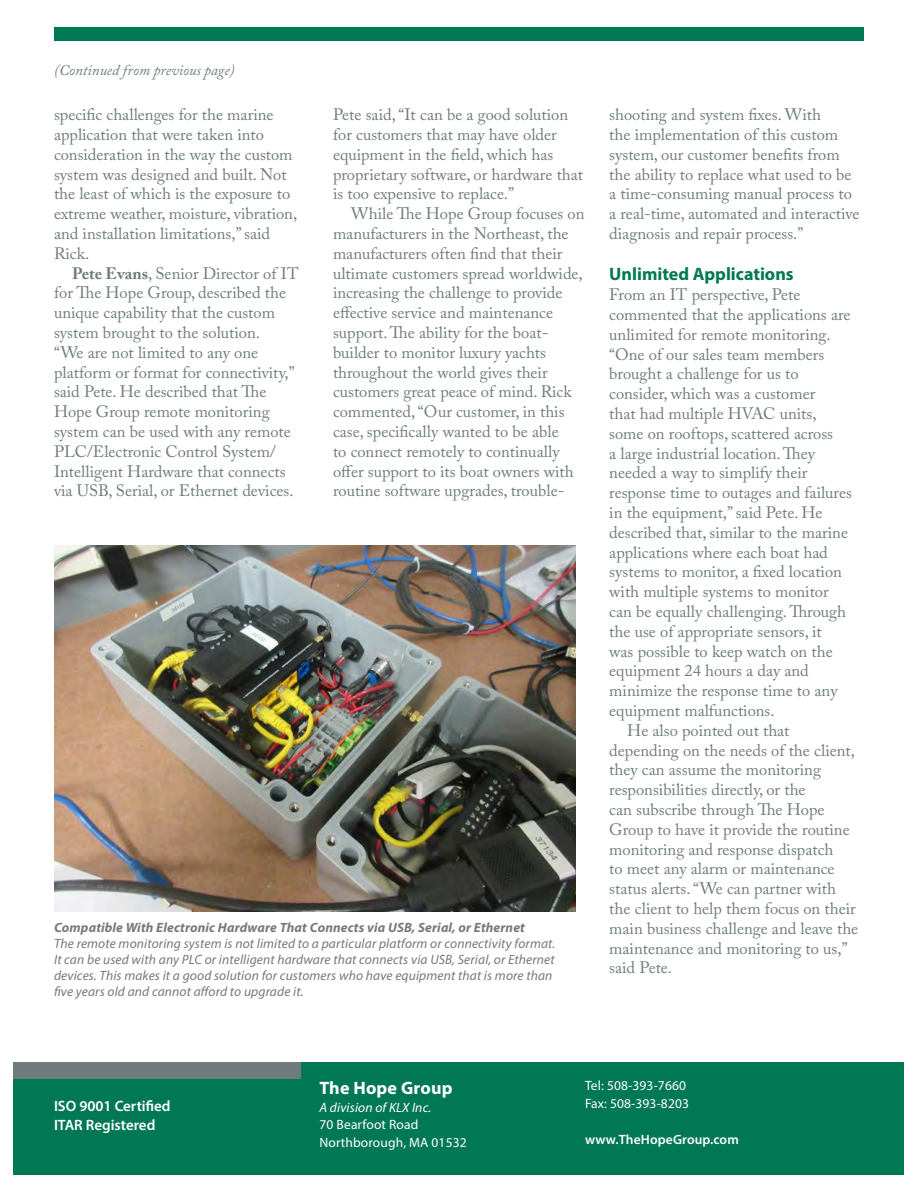
<style>
.page{position:relative;width:918px;height:1188px;background:#fff}
.page>*{position:absolute;margin:0;border:0;box-sizing:border-box;transform-origin:0 0}
.t1{font:700 18px "Myriad Pro";color:#007854}
.t2{font:700 18px "Myriad Pro";letter-spacing:.01em;color:#fff}
.t3{font:16.5px/19.8px "Adobe Caslon Pro";color:#6f7c7d}
.t4{font:600 15px "Myriad Pro";color:#fff}
.t5{font:italic 15px "Adobe Caslon Pro";color:#6f7c7d}
.t6{font:italic 13.5px/16.2px "Myriad Pro";letter-spacing:.01em;color:#76787b}
.t7{font:italic 700 13.5px "Myriad Pro";letter-spacing:.01em;color:#76787b}
.t8{font:13.5px "Myriad Pro";letter-spacing:.01em;color:#fff}
.t9{font:600 13.5px "Myriad Pro";letter-spacing:.01em;color:#fff}
.t10{font:italic 13.5px "Myriad Pro";letter-spacing:.01em;color:#fff}
.s1{font-weight:700}
</style>
<div class="page">
<div style="left:54px;top:27px;width:810px;height:13px;background:#007854"></div>
<div style="left:14px;top:1062px;width:890px;height:112px;background:#007854"></div>
<div style="left:14px;top:1062px;width:288px;height:17px;background:#6f7c7d"></div>
<img style="left:54px;top:545px;width:522px;height:366px">
<p class="t5" style="left:54px;top:61px;width:182px">(Continued from previous page)</p>
<p class="t3" style="left:54px;top:105px;width:245px">specific challenges for the marine application that were taken into consideration in the way the custom system was designed and built. Not the least of which is the exposure to extreme weather, moisture, vibration, and installation limitations,” said<br>Rick.</p>
<p class="t3" style="left:54px;top:263px;width:246px;text-indent:18px"><span class="s1">Pete Evans</span>, Senior Director of IT for The Hope Group, described the unique capability that the custom system brought to the solution.<br>“We are not limited to any one platform or format for connectivity,” said Pete. He described that The Hope Group remote monitoring system can be used with any remote PLC/Electronic Control System/ Intelligent Hardware that connects via USB, Serial, or Ethernet devices.</p>
<p class="t3" style="left:333px;top:105px;width:252px">Pete said, “It can be a good solution for customers that may have older equipment in the field, which has proprietary software, or hardware that is too expensive to replace.”</p>
<p class="t3" style="left:333px;top:204px;width:253px;text-indent:18px">While The Hope Group focuses on manufacturers in the Northeast, the manufacturers often find that their ultimate customers spread worldwide, increasing the challenge to provide effective service and maintenance support. The ability for the boat&shy;builder to monitor luxury yachts throughout the world gives their customers great peace of mind. Rick commented, “Our customer, in this case, specifically wanted to be able<br>to connect remotely to continually offer support to its boat owners with routine software upgrades, trouble-</p>
<p class="t7" style="left:54px;top:918px;width:472px">Compatible With Electronic Hardware That Connects via USB, Serial, or Ethernet</p>
<p class="t6" style="left:54px;top:935px;width:503px">The remote monitoring system is not limited to a particular platform or connectivity format.<br>It can be used with any PLC or intelligent hardware that connects via USB, Serial, or Ethernet devices. This makes it a good solution for customers who have equipment that is more than five years old and cannot afford to upgrade it.</p>
<p class="t3" style="left:609px;top:105px;width:252px">shooting and system fixes. With<br>the implementation of this custom system, our customer benefits from the ability to replace what used to be a time-consuming manual process to a real-time, automated and interactive diagnosis and repair process.”</p>
<p class="t1" style="left:609px;top:263px;width:186px">Unlimited Applications</p>
<p class="t3" style="left:609px;top:285px;width:244px">From an IT perspective, Pete commented that the applications are unlimited for remote monitoring. “One of our sales team members brought a challenge for us to consider, which was a customer<br>that had multiple HVAC units, some on rooftops, scattered across<br>a large industrial location. They needed a way to simplify their response time to outages and failures in the equipment,” said Pete. He described that, similar to the marine applications where each boat had systems to monitor, a fixed location with multiple systems to monitor can be equally challenging. Through the use of appropriate sensors, it<br>was possible to keep watch on the equipment 24 hours a day and minimize the response time to any equipment malfunctions.</p>
<p class="t3" style="left:609px;top:720px;width:251px;text-indent:18px">He also pointed out that depending on the needs of the client, they can assume the monitoring responsibilities directly, or the<br>can subscribe through The Hope<br>Group to have it provide the routine monitoring and response dispatch<br>to meet any alarm or maintenance status alerts. “We can partner with the client to help them focus on their main business challenge and leave the maintenance and monitoring to us,” said Pete.</p>
<p class="t4" style="left:54px;top:1096px;width:118px">ISO 9001 Certified</p>
<p class="t4" style="left:54px;top:1116px;width:103px">ITAR Registered</p>
<p class="t2" style="left:320px;top:1076px;width:135px">The Hope Group</p>
<p class="t10" style="left:320px;top:1099px;width:113px">A division of KLX Inc.</p>
<p class="t8" style="left:320px;top:1117px;width:100px">70 Bearfoot Road</p>
<p class="t8" style="left:320px;top:1135px;width:149px">Northborough, MA 01532</p>
<p class="t8" style="left:585px;top:1077px;width:103px">Tel: 508-393-7660</p>
<p class="t8" style="left:585px;top:1095px;width:106px">Fax: 508-393-8203</p>
<p class="t9" style="left:585px;top:1131px;width:155px">www.TheHopeGroup.com</p>
</div>
